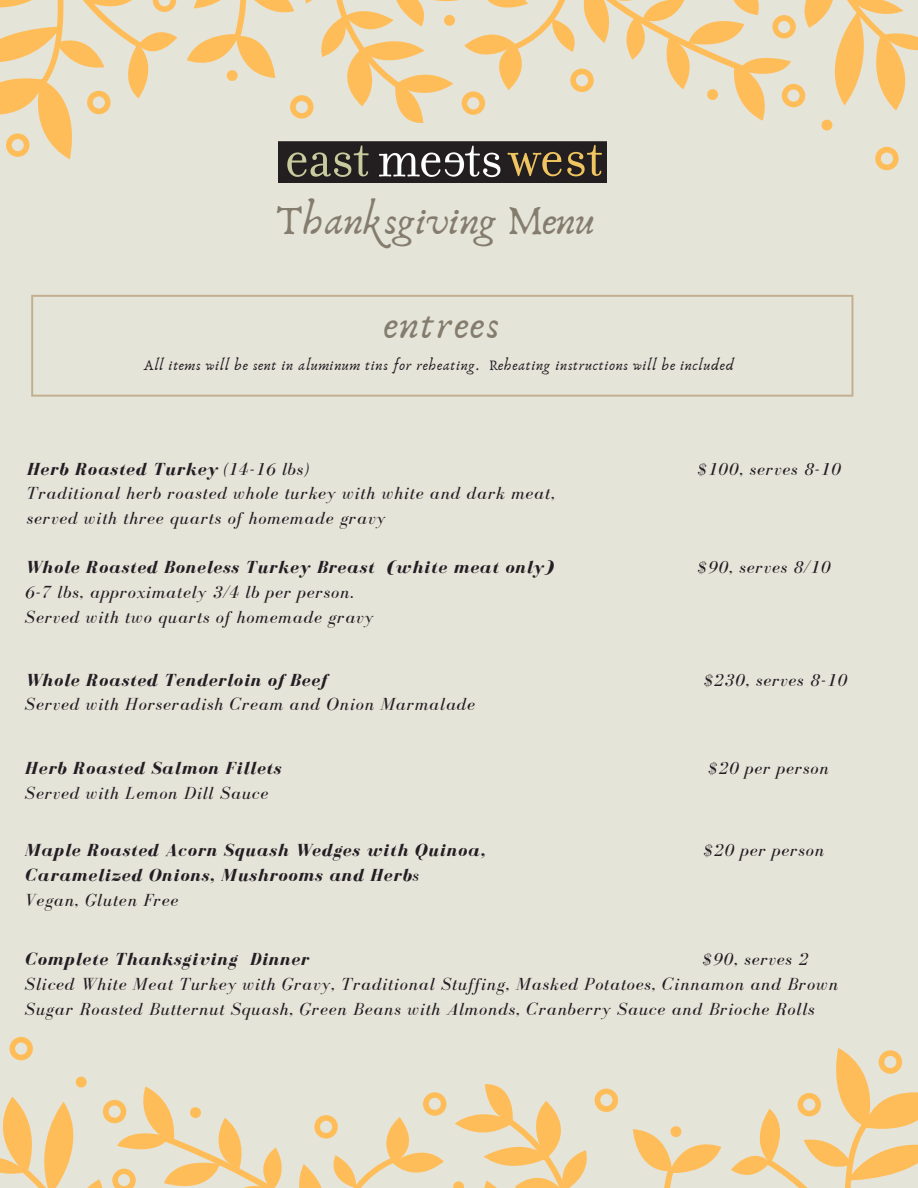
<style>
.page{position:relative;width:918px;height:1188px;background:#e5e4d8}
.page>*{position:absolute;margin:0;border:0;box-sizing:border-box;transform-origin:0 0}
.t1{font:42px "Anaktoria";color:#847c6d}
.t2{font:42px "Anaktoria";letter-spacing:.05em;color:#847c6d}
.t3{font:italic 18px/24.8px "Bodoni FLF";letter-spacing:.05em;color:#231e24}
.t4{font:italic 700 18px/24.8px "Bodoni FLF";letter-spacing:.05em;color:#231e24}
.t5{font:15px "Anaktoria";letter-spacing:.05em;color:#231e24}
.s1{font-weight:400}
</style>
<div class="page">
<svg style="left:0;top:0;width:918px;height:170px"></svg>
<img style="left:279px;top:142px;width:327px;height:40px">
<svg style="left:31px;top:295px;width:822px;height:102px"></svg>
<svg style="left:633px;top:1048px;width:285px;height:140px"></svg>
<svg style="left:453px;top:1084px;width:165px;height:104px"></svg>
<svg style="left:9px;top:1037px;width:24px;height:23px"></svg>
<svg style="left:0;top:1077px;width:446px;height:111px"></svg>
<h1 class="t1" style="left:276px;top:195px;width:320px">Thanksgiving Menu</h1>
<h1 class="t2" style="left:384px;top:299px;width:117px">entrees</h1>
<p class="t5" style="left:144px;top:356px;width:592px">All items will be sent in aluminum tins for reheating. Reheating instructions will be included</p>
<p class="t4" style="left:27px;top:456px;width:284px">Herb Roasted Turkey <span class="s1">(14-16 lbs)</span></p>
<p class="t3" style="left:698px;top:456px;width:144px">$100, serves 8-10</p>
<p class="t3" style="left:27px;top:481px;width:530px">Traditional herb roasted whole turkey with white and dark meat, served with three quarts of homemade gravy</p>
<p class="t4" style="left:25px;top:555px;width:530px">Whole Roasted Boneless Turkey Breast (white meat only)</p>
<p class="t3" style="left:698px;top:555px;width:134px">$90, serves 8/10</p>
<p class="t3" style="left:25px;top:580px;width:350px">6-7 lbs, approximately 3/4 lb per person.<br>Served with two quarts of homemade gravy</p>
<p class="t4" style="left:25px;top:667px;width:303px">Whole Roasted Tenderloin of Beef</p>
<p class="t3" style="left:704px;top:667px;width:144px">$230, serves 8-10</p>
<p class="t3" style="left:25px;top:692px;width:452px">Served with Horseradish Cream and Onion Marmalade</p>
<p class="t4" style="left:25px;top:756px;width:258px">Herb Roasted Salmon Fillets</p>
<p class="t3" style="left:709px;top:756px;width:121px">$20 per person</p>
<p class="t3" style="left:25px;top:781px;width:245px">Served with Lemon Dill Sauce</p>
<p class="t4" style="left:25px;top:838px;width:462px">Maple Roasted Acorn Squash Wedges with Quinoa,</p>
<p class="t3" style="left:704px;top:838px;width:121px">$20 per person</p>
<p class="t4" style="left:25px;top:863px;width:395px">Caramelized Onions, Mushrooms and Herb<span class="s1">s<br>Vegan, Gluten Free</span></p>
<p class="t4" style="left:25px;top:947px;width:285px">Complete Thanksgiving Dinner</p>
<p class="t3" style="left:25px;top:947px;width:815px;text-indent:678px">$90, serves 2<br>Sliced White Meat Turkey with Gravy, Traditional Stuffing, Masked Potatoes, Cinnamon and Brown<br>Sugar Roasted Butternut Squash, Green Beans with Almonds, Cranberry Sauce and Brioche Rolls</p>
</div>
